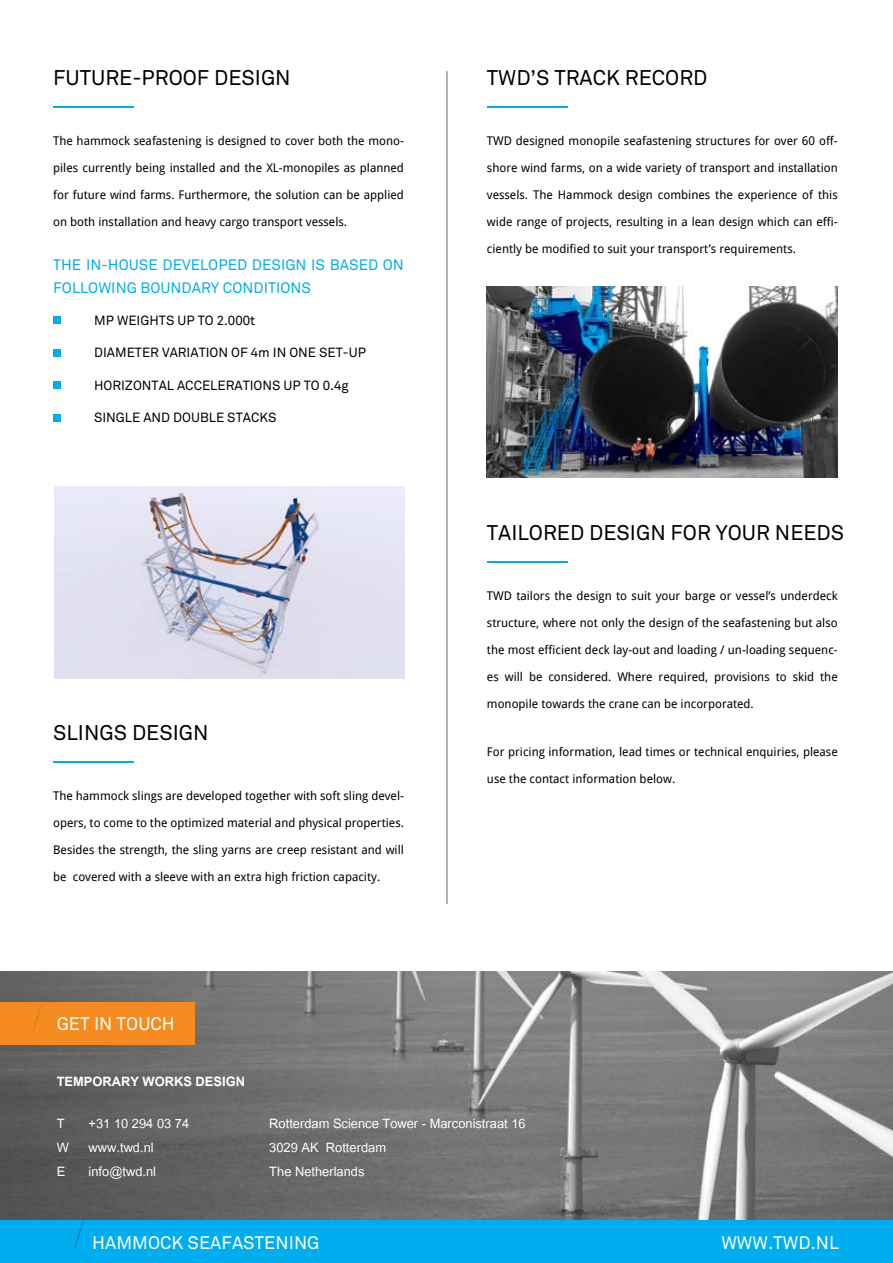
<style>
.page{position:relative;width:893px;height:1263px;background:#fff}
.page>*{position:absolute;margin:0;border:0;box-sizing:border-box;transform-origin:0 0}
.t1{font:21px "Akkurat";color:#000}
.t2{font:18px/24px "Utsaah";color:#fff}
.t3{font:18px "Akkurat";color:#fff}
.t4{font:700 18px "Utsaah";color:#fff}
.t5{font:15px/22.5px "Akkurat";color:#00aeef}
.t6{font:13.2px "Akkurat";color:#000}
.t7{font:12px "Droid Sans";color:#000}
</style>
<div class="page">
<img style="left:0;top:972px;width:893px;height:248px">
<img style="left:54px;top:487px;width:351px;height:191px">
<div style="left:0;top:1002px;width:195px;height:42px;background:#f68b1f"></div>
<svg style="left:33px;top:1005px;width:8px;height:26px"></svg>
<div style="left:0;top:1220px;width:893px;height:43px;background:#00aeef"></div>
<svg style="left:74px;top:1221px;width:10px;height:29px"></svg>
<hr style="left:53px;top:106px;width:80px;height:1px;background:#00aeef">
<hr style="left:53px;top:761px;width:80px;height:1px;background:#00aeef">
<hr style="left:446px;top:71px;width:1px;height:833px;background:#b1b4b6">
<hr style="left:487px;top:106px;width:80px;height:1px;background:#00aeef">
<hr style="left:487px;top:561px;width:80px;height:1px;background:#00aeef">
<img style="left:487px;top:287px;width:351px;height:191px">
<div style="left:53px;top:316px;width:8px;height:8px;background:#00aeef"></div>
<div style="left:53px;top:349px;width:8px;height:8px;background:#00aeef"></div>
<div style="left:53px;top:381px;width:8px;height:8px;background:#00aeef"></div>
<div style="left:53px;top:414px;width:8px;height:8px;background:#00aeef"></div>
<h1 class="t1" style="left:53px;top:65px;width:239px">FUTURE-PROOF DESIGN</h1>
<p class="t7" style="left:53px;top:132px;width:352px">The hammock seafastening is designed to cover both the mono-</p>
<p class="t7" style="left:53px;top:159px;width:352px">piles currently being installed and the XL-monopiles as planned</p>
<p class="t7" style="left:53px;top:186px;width:352px">for future wind farms. Furthermore, the solution can be applied</p>
<p class="t7" style="left:53px;top:213px;width:295px">on both installation and heavy cargo transport vessels.</p>
<p class="t5" style="left:53px;top:254px;width:352px">THE IN-HOUSE DEVELOPED DESIGN IS BASED ON<br>FOLLOWING BOUNDARY CONDITIONS</p>
<p class="t6" style="left:94px;top:312px;width:163px">MP WEIGHTS UP TO 2.000t</p>
<p class="t6" style="left:94px;top:345px;width:273px">DIAMETER VARIATION OF 4m IN ONE SET-UP</p>
<p class="t6" style="left:94px;top:377px;width:256px">HORIZONTAL ACCELERATIONS UP TO 0.4g</p>
<p class="t6" style="left:94px;top:410px;width:184px">SINGLE AND DOUBLE STACKS</p>
<h1 class="t1" style="left:53px;top:720px;width:157px">SLINGS DESIGN</h1>
<p class="t7" style="left:53px;top:787px;width:352px">The hammock slings are developed together with soft sling devel-</p>
<p class="t7" style="left:53px;top:814px;width:352px">opers, to come to the optimized material and physical properties.</p>
<p class="t7" style="left:53px;top:841px;width:352px">Besides the strength, the sling yarns are creep resistant and will</p>
<p class="t7" style="left:53px;top:868px;width:329px">be covered with a sleeve with an extra high friction capacity.</p>
<h2 class="t3" style="left:57px;top:1013px;width:120px">GET IN TOUCH</h2>
<h1 class="t1" style="left:487px;top:65px;width:222px">TWD’S TRACK RECORD</h1>
<p class="t7" style="left:487px;top:132px;width:352px">TWD designed monopile seafastening structures for over 60 off-</p>
<p class="t7" style="left:487px;top:159px;width:352px">shore wind farms, on a wide variety of transport and installation</p>
<p class="t7" style="left:487px;top:186px;width:352px">vessels. The Hammock design combines the experience of this</p>
<p class="t7" style="left:487px;top:213px;width:352px">wide range of projects, resulting in a lean design which can effi-</p>
<p class="t7" style="left:487px;top:240px;width:311px">ciently be modified to suit your transport’s requirements.</p>
<h1 class="t1" style="left:487px;top:520px;width:359px">TAILORED DESIGN FOR YOUR NEEDS</h1>
<p class="t7" style="left:487px;top:587px;width:352px">TWD tailors the design to suit your barge or vessel’s underdeck</p>
<p class="t7" style="left:487px;top:614px;width:352px">structure, where not only the design of the seafastening but also</p>
<p class="t7" style="left:487px;top:641px;width:352px">the most efficient deck lay-out and loading / un-loading sequenc-</p>
<p class="t7" style="left:487px;top:668px;width:352px">es will be considered. Where required, provisions to skid the</p>
<p class="t7" style="left:487px;top:695px;width:268px">monopile towards the crane can be incorporated.</p>
<p class="t7" style="left:487px;top:743px;width:352px">For pricing information, lead times or technical enquiries, please</p>
<p class="t7" style="left:487px;top:770px;width:190px">use the contact information below.</p>
<h2 class="t4" style="left:57px;top:1073px;width:190px">TEMPORARY WORKS DESIGN</h2>
<h2 class="t2" style="left:57px;top:1113px;width:14px">T<br>W<br>E</h2>
<h2 class="t2" style="left:89px;top:1113px;width:102px">+31 10 294 03 74 www.twd.nl info@twd.nl</h2>
<h2 class="t2" style="left:269px;top:1113px;width:258px">Rotterdam Science Tower - Marconistraat 16<br>3029 AK Rotterdam<br>The Netherlands</h2>
<h2 class="t3" style="left:92px;top:1232px;width:229px">HAMMOCK SEAFASTENING</h2>
<h2 class="t3" style="left:721px;top:1232px;width:119px">WWW.TWD.NL</h2>
</div>
